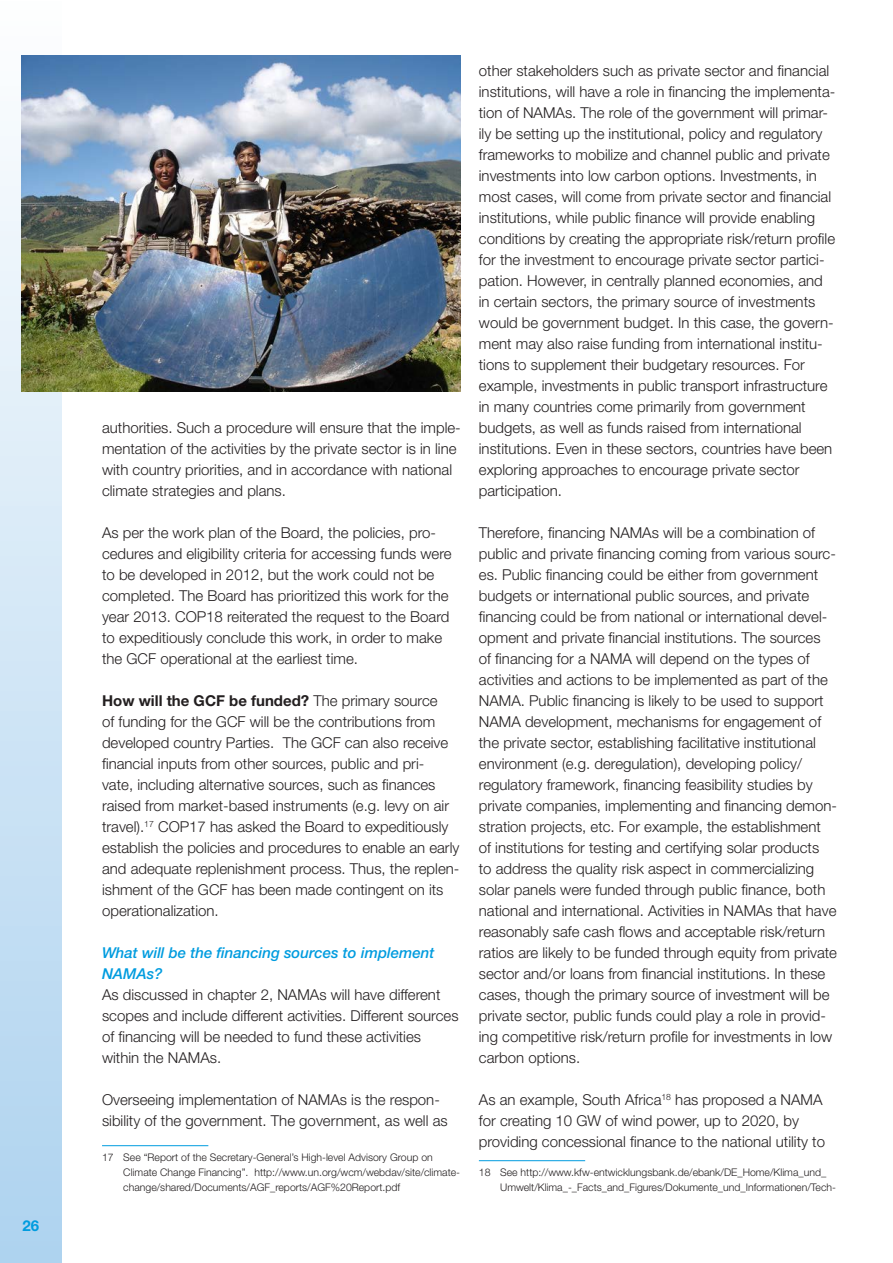
<style>
.page{position:relative;width:893px;height:1263px;background:#fff}
.page>*{position:absolute;margin:0;border:0;box-sizing:border-box;transform-origin:0 0}
.Body{font:300 15px/21px "Helvetica Neue LT Std";color:#231f20}
.List_Paragraph{font:300 15px/21px "Helvetica Neue LT Std";color:#231f20}
.Heading_3{font:italic 500 15px/21px "Helvetica Neue LT Std";color:#009cdf}
.t1{font:700 15px "Helvetica Neue LT Std";color:#009cdf}
.Note{font:300 10.5px/15px "Helvetica Neue LT Std";color:#231f20}
.s1{font-weight:700}
</style>
<div class="page">
<div style="left:0;top:0;width:62px;height:1263px;background:linear-gradient(to bottom,#fdfefe,#add2ef)"></div>
<hr style="left:102px;top:1145px;width:106px;height:1px;background:#009cdf">
<hr style="left:479px;top:1160px;width:106px;height:1px;background:#009cdf">
<img style="left:21px;top:55px;width:440px;height:336px">
<p class="t1" style="left:23px;top:1217px;width:18px">26</p>
<p class="Body" style="left:102px;top:417px;width:360px">authorities. Such a procedure will ensure that the imple&shy;mentation of the activities by the private sector is in line with country priorities, and in accordance with national climate strategies and plans.</p>
<p class="Body" style="left:102px;top:522px;width:351px">As per the work plan of the Board, the policies, pro&shy;cedures and eligibility criteria for accessing funds were to be developed in 2012, but the work could not be completed. The Board has prioritized this work for the year 2013. COP18 reiterated the request to the Board to expeditiously conclude this work, in order to make the GCF operational at the earliest time.</p>
<p class="Body" style="left:102px;top:690px;width:359px"><span class="s1">How will the GCF be funded?</span> The primary source<br>of funding for the GCF will be the contributions from developed country Parties. The GCF can also receive financial inputs from other sources, public and pri-<br>vate, including alternative sources, such as finances raised from market-based instruments (e.g. levy on air travel).<sup>17</sup> COP17 has asked the Board to expeditiously establish the policies and procedures to enable an early and adequate replenishment process. Thus, the replen&shy;ishment of the GCF has been made contingent on its operationalization.</p>
<p class="Heading_3" style="left:102px;top:942px;width:334px">What will be the financing sources to implement<br>NAMAs?</p>
<p class="List_Paragraph" style="left:102px;top:984px;width:358px">As discussed in chapter 2, NAMAs will have different scopes and include different activities. Different sources of financing will be needed to fund these activities within the NAMAs.</p>
<p class="Body" style="left:102px;top:1089px;width:347px">Overseeing implementation of NAMAs is the respon&shy;sibility of the government. The government, as well as</p>
<p class="Note" style="left:123px;top:1149px;width:337px;text-indent:-21px">17 See “Report of the Secretary-General’s High-level Advisory Group on<br>Climate Change Financing”. http://www.un.org/wcm/webdav/site/climate&shy;change/shared/Documents/AGF_reports/AGF%20Report.pdf</p>
<p class="Body" style="left:479px;top:60px;width:358px">other stakeholders such as private sector and financial institutions, will have a role in financing the implementa&shy;tion of NAMAs. The role of the government will primar&shy;ily be setting up the institutional, policy and regulatory frameworks to mobilize and channel public and private investments into low carbon options. Investments, in most cases, will come from private sector and financial institutions, while public finance will provide enabling conditions by creating the appropriate risk/return profile for the investment to encourage private sector partici&shy;pation. However, in centrally planned economies, and in certain sectors, the primary source of investments would be government budget. In this case, the govern&shy;ment may also raise funding from international institu&shy;tions to supplement their budgetary resources. For example, investments in public transport infrastructure in many countries come primarily from government budgets, as well as funds raised from international institutions. Even in these sectors, countries have been exploring approaches to encourage private sector participation.</p>
<p class="Body" style="left:479px;top:522px;width:360px">Therefore, financing NAMAs will be a combination of public and private financing coming from various sourc&shy;es. Public financing could be either from government budgets or international public sources, and private financing could be from national or international devel&shy;opment and private financial institutions. The sources<br>of financing for a NAMA will depend on the types of activities and actions to be implemented as part of the NAMA. Public financing is likely to be used to support NAMA development, mechanisms for engagement of the private sector, establishing facilitative institutional environment (e.g. deregulation), developing policy/ regulatory framework, financing feasibility studies by private companies, implementing and financing demon&shy;stration projects, etc. For example, the establishment<br>of institutions for testing and certifying solar products<br>to address the quality risk aspect in commercializing solar panels were funded through public finance, both national and international. Activities in NAMAs that have reasonably safe cash flows and acceptable risk/return ratios are likely to be funded through equity from private sector and/or loans from financial institutions. In these cases, though the primary source of investment will be private sector, public funds could play a role in provid&shy;ing competitive risk/return profile for investments in low carbon options.</p>
<p class="Body" style="left:479px;top:1089px;width:348px">As an example, South Africa<sup>18</sup> has proposed a NAMA for creating 10 GW of wind power, up to 2020, by providing concessional finance to the national utility to</p>
<p class="Note" style="left:500px;top:1164px;width:337px;text-indent:-21px">18 See http://www.kfw-entwicklungsbank.de/ebank/DE_Home/Klima_und_<br>Umwelt/Klima_-_Facts_and_Figures/Dokumente_und_Informationen/Tech-</p>
</div>
